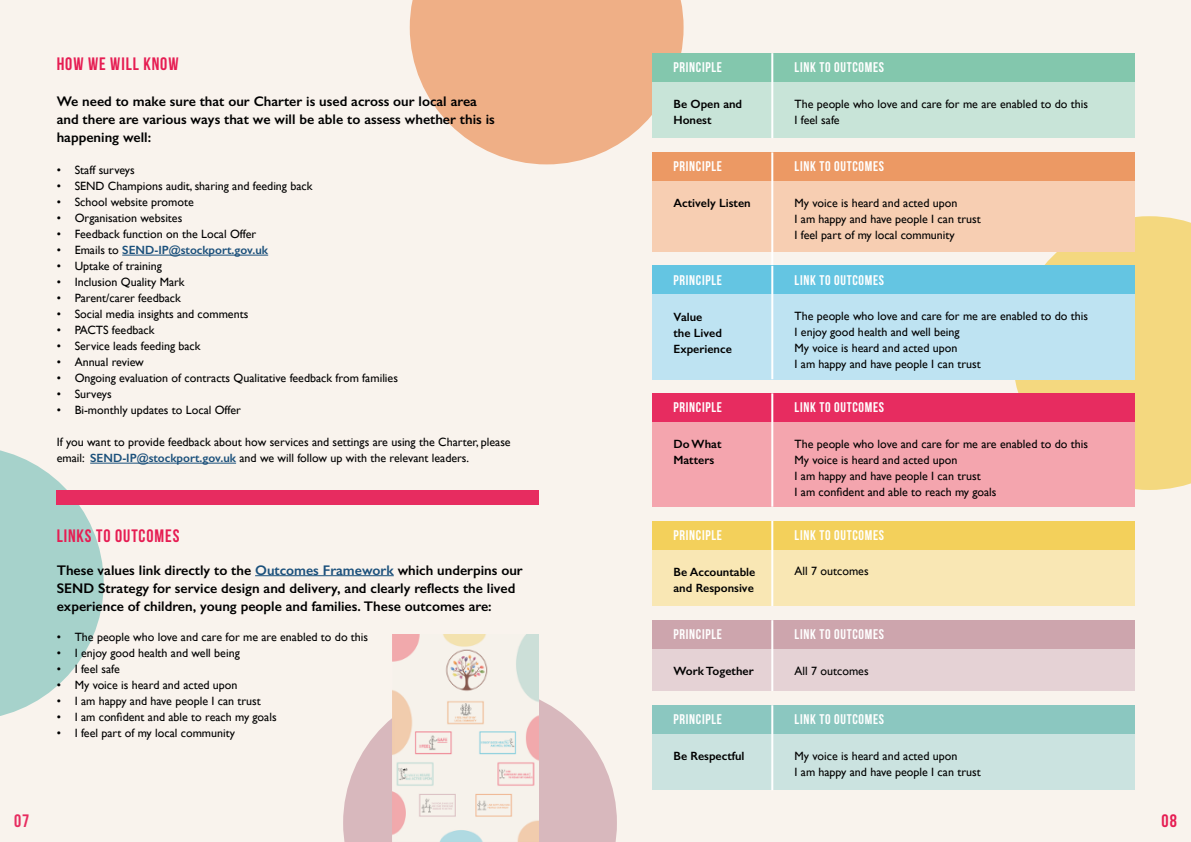
<style>
.page{position:relative;width:1191px;height:842px;background:#f9f3ed}
.page>*{position:absolute;margin:0;border:0;box-sizing:border-box;transform-origin:0 0}
.t1{font:700 18px "Bebas Neue";letter-spacing:.05em;color:#e61d53}
.t2{font:700 18px "Bebas Neue";color:#e72c60}
.t3{font:600 14px/18px "Gill Sans";color:#000}
.t4{font:700 14px "Bebas Neue";letter-spacing:.05em;color:#fff}
.t5{font:12px/16px "Gill Sans";color:#000}
.t6{font:600 12px/16px "Gill Sans";color:#000}
.t7{font:600 12px "Gill Sans";color:#1b507b}
.s1{font-weight:400;color:#000}
.s2{font-weight:600;color:#1b507b}
.s3{color:#1b507b}
</style>
<div class="page">
<svg style="left:343px;top:699px;width:274px;height:143px;fill:#d8b8bd"></svg>
<svg style="left:1012px;top:216px;width:179px;height:274px;background:#f2d885"></svg>
<svg style="left:410px;top:0;width:273px;height:164px;background:#f0b894"></svg>
<svg style="left:0;top:450px;width:104px;height:266px"></svg>
<hr style="left:122px;top:255px;width:146px;height:1px;background:#1b507b">
<hr style="left:90px;top:463px;width:146px;height:1px;background:#1b507b">
<hr style="left:255px;top:575px;width:139px;height:1px;background:#1b507b">
<div style="left:652px;top:81px;width:482px;height:57px;background:#c8e4d8"></div>
<div style="left:652px;top:53px;width:482px;height:28px;background:#83c7ad"></div>
<hr style="left:771px;top:53px;width:2px;height:85px;background:#fff">
<div style="left:57px;top:490px;width:482px;height:14px;background:#e72c60"></div>
<div style="left:652px;top:181px;width:482px;height:71px;background:#f7ceb2"></div>
<div style="left:652px;top:152px;width:482px;height:29px;background:#ec9964"></div>
<hr style="left:771px;top:152px;width:2px;height:114px;background:#fff">
<div style="left:652px;top:294px;width:482px;height:85px;background:#bee3f2"></div>
<div style="left:652px;top:266px;width:482px;height:28px;background:#64c5e2"></div>
<hr style="left:771px;top:266px;width:2px;height:113px;background:#fff">
<div style="left:652px;top:422px;width:482px;height:85px;background:#f4a5ae"></div>
<div style="left:652px;top:393px;width:482px;height:29px;background:#e72c60"></div>
<hr style="left:771px;top:393px;width:2px;height:114px;background:#fff">
<div style="left:652px;top:549px;width:482px;height:57px;background:#f9e7b4"></div>
<div style="left:652px;top:521px;width:482px;height:28px;background:#f3d05b"></div>
<hr style="left:771px;top:521px;width:2px;height:85px;background:#fff">
<div style="left:652px;top:648px;width:482px;height:43px;background:#e5d2d5"></div>
<div style="left:652px;top:620px;width:482px;height:28px;background:#cda5ad"></div>
<hr style="left:771px;top:620px;width:2px;height:71px;background:#fff">
<div style="left:652px;top:733px;width:482px;height:57px;background:#cbe3e0"></div>
<div style="left:652px;top:705px;width:482px;height:28px;background:#8bc7c0"></div>
<hr style="left:771px;top:705px;width:2px;height:85px;background:#fff">
<img style="left:392px;top:634px;width:147px;height:208px">
<h1 class="t1" style="left:57px;top:54px;width:123px">HOW WE WILL KNOW</h1>
<p class="t3" style="left:57px;top:92px;width:439px">We need to make sure that our Charter is used across our local area and there are various ways that we will be able to assess whether this is happening well:</p>
<p class="t5" style="left:57px;top:162px;width:80px">• Staff surveys</p>
<p class="t5" style="left:57px;top:178px;width:257px">• SEND Champions audit, sharing and feeding back</p>
<p class="t5" style="left:57px;top:194px;width:139px">• School website promote</p>
<p class="t5" style="left:57px;top:210px;width:127px">• Organisation websites</p>
<p class="t5" style="left:57px;top:226px;width:201px">• Feedback function on the Local Offer</p>
<p class="t7" style="left:57px;top:243px;width:213px"><span class="s1">• Emails to</span> SEND-IP@stockport.gov.uk</p>
<p class="t5" style="left:57px;top:258px;width:107px">• Uptake of training</p>
<p class="t5" style="left:57px;top:274px;width:129px">• Inclusion Quality Mark</p>
<p class="t5" style="left:57px;top:290px;width:126px">• Parent/carer feedback</p>
<p class="t5" style="left:57px;top:306px;width:193px">• Social media insights and comments</p>
<p class="t5" style="left:57px;top:322px;width:99px">• PACTS feedback</p>
<p class="t5" style="left:57px;top:338px;width:145px">• Service leads feeding back</p>
<p class="t5" style="left:57px;top:354px;width:89px">• Annual review</p>
<p class="t5" style="left:57px;top:370px;width:343px">• Ongoing evaluation of contracts Qualitative feedback from families</p>
<p class="t5" style="left:57px;top:386px;width:57px">• Surveys</p>
<p class="t5" style="left:57px;top:402px;width:186px">• Bi-monthly updates to Local Offer</p>
<p class="t5" style="left:57px;top:434px;width:455px">If you want to provide feedback about how services and settings are using the Charter, please email: <span class="s2">SEND-IP@stockport.gov.uk</span> and we will follow up with the relevant leaders.</p>
<h1 class="t1" style="left:57px;top:526px;width:124px">LINKS TO OUTCOMES</h1>
<p class="t3" style="left:57px;top:561px;width:467px">These values link directly to the <span class="s3">Outcomes Framework</span> which underpins our<br>SEND Strategy for service design and delivery, and clearly reflects the lived experience of children, young people and families. These outcomes are:</p>
<p class="t5" style="left:57px;top:629px;width:313px">• The people who love and care for me are enabled to do this</p>
<p class="t5" style="left:57px;top:645px;width:185px">• I enjoy good health and well being</p>
<p class="t5" style="left:57px;top:661px;width:65px">• I feel safe</p>
<p class="t5" style="left:57px;top:677px;width:182px">• My voice is heard and acted upon</p>
<p class="t5" style="left:57px;top:693px;width:206px">• I am happy and have people I can trust</p>
<p class="t5" style="left:57px;top:709px;width:221px">• I am confident and able to reach my goals</p>
<p class="t5" style="left:57px;top:725px;width:180px">• I feel part of my local community</p>
<p class="t4" style="left:673px;top:60px;width:50px">PRINCIPLE</p>
<p class="t4" style="left:794px;top:60px;width:91px">LINK TO OUTCOMES</p>
<p class="t6" style="left:673px;top:96px;width:70px">Be Open and<br>Honest</p>
<p class="t5" style="left:794px;top:95px;width:295px">The people who love and care for me are enabled to do this<br>I feel safe</p>
<p class="t4" style="left:673px;top:159px;width:50px">PRINCIPLE</p>
<p class="t4" style="left:794px;top:159px;width:91px">LINK TO OUTCOMES</p>
<p class="t6" style="left:673px;top:195px;width:79px">Actively Listen</p>
<p class="t5" style="left:794px;top:195px;width:188px">My voice is heard and acted upon<br>I am happy and have people I can trust<br>I feel part of my local community</p>
<p class="t4" style="left:673px;top:272px;width:50px">PRINCIPLE</p>
<p class="t4" style="left:794px;top:272px;width:91px">LINK TO OUTCOMES</p>
<p class="t6" style="left:673px;top:308px;width:60px">Value<br>the Lived<br>Experience</p>
<p class="t5" style="left:794px;top:308px;width:295px">The people who love and care for me are enabled to do this I enjoy good health and well being<br>My voice is heard and acted upon<br>I am happy and have people I can trust</p>
<p class="t4" style="left:673px;top:400px;width:50px">PRINCIPLE</p>
<p class="t4" style="left:794px;top:400px;width:91px">LINK TO OUTCOMES</p>
<p class="t6" style="left:673px;top:436px;width:49px">Do What<br>Matters</p>
<p class="t5" style="left:794px;top:435px;width:295px">The people who love and care for me are enabled to do this My voice is heard and acted upon<br>I am happy and have people I can trust<br>I am confident and able to reach my goals</p>
<p class="t4" style="left:673px;top:527px;width:50px">PRINCIPLE</p>
<p class="t4" style="left:794px;top:527px;width:91px">LINK TO OUTCOMES</p>
<p class="t6" style="left:673px;top:563px;width:83px">Be Accountable and Responsive</p>
<p class="t5" style="left:794px;top:563px;width:76px">All 7 outcomes</p>
<p class="t4" style="left:673px;top:627px;width:50px">PRINCIPLE</p>
<p class="t4" style="left:794px;top:627px;width:91px">LINK TO OUTCOMES</p>
<p class="t6" style="left:673px;top:663px;width:82px">Work Together</p>
<p class="t5" style="left:794px;top:662px;width:76px">All 7 outcomes</p>
<p class="t4" style="left:673px;top:712px;width:50px">PRINCIPLE</p>
<p class="t4" style="left:794px;top:712px;width:91px">LINK TO OUTCOMES</p>
<p class="t6" style="left:673px;top:748px;width:73px">Be Respectful</p>
<p class="t5" style="left:794px;top:747px;width:188px">My voice is heard and acted upon<br>I am happy and have people I can trust</p>
<h1 class="t2" style="left:14px;top:811px;width:17px">07</h1>
<h1 class="t1" style="left:1161px;top:811px;width:17px">08</h1>
</div>
